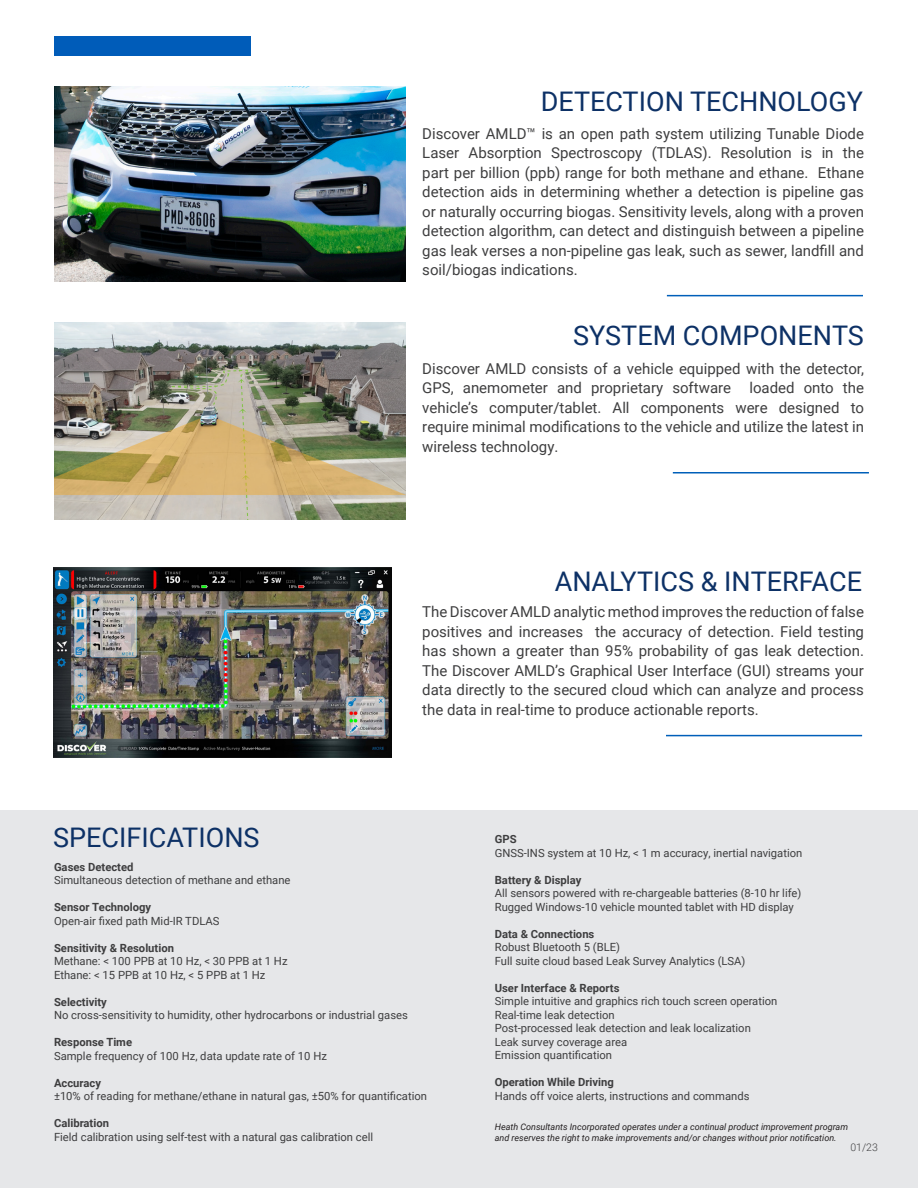
<style>
.page{position:relative;width:918px;height:1188px;background:#fff}
.page>*{position:absolute;margin:0;border:0;box-sizing:border-box;transform-origin:0 0}
.Subtitle_1{font:27px "Roboto";color:#0d3166}
.Body_Text_1_Left{font:15px/19.5px "Roboto";color:#3e3e3f;text-align:justify}
.Body_Text_1_Left-2{font:11.25px "Roboto";color:#3e3e3f}
.Body_Text_1_Left-3{font:700 11.25px "Roboto";color:#3e3e3f}
.Body_Text_1_Left-4{font:300 10.5px "Roboto";color:#3e3e3f}
.t1{font:italic 9px/10.8px "Roboto";color:#231f20}
</style>
<div class="page">
<div style="left:0;top:810px;width:918px;height:378px;background:#e6e7e9"></div>
<div style="left:54px;top:36px;width:196px;height:19px;background:#005cb9"></div>
<hr style="left:667px;top:295px;width:196px;height:1px;background:#005fb9">
<img style="left:53px;top:567px;width:339px;height:190px">
<img style="left:54px;top:322px;width:351px;height:198px">
<hr style="left:666px;top:735px;width:196px;height:1px;background:#005fb9">
<hr style="left:673px;top:472px;width:196px;height:2px;background:#005fb9">
<img style="left:54px;top:87px;width:351px;height:194px">
<p class="Subtitle_1" style="left:541px;top:82px;width:324px">DETECTION TECHNOLOGY</p>
<p class="Body_Text_1_Left" style="left:422px;top:123px;width:443px">Discover AMLD™ is an open path system utilizing Tunable Diode Laser Absorption Spectroscopy (TDLAS). Resolution is in the part per billion (ppb) range for both methane and ethane. Ethane detection aids in determining whether a detection is pipeline gas or naturally occurring biogas. Sensitivity levels, along with a proven detection algorithm, can detect and distinguish between a pipeline gas leak verses a non-pipeline gas leak, such as sewer, landfill and soil/biogas indications.</p>
<p class="Subtitle_1" style="left:573px;top:317px;width:292px">SYSTEM COMPONENTS</p>
<p class="Body_Text_1_Left" style="left:422px;top:358px;width:443px">Discover AMLD consists of a vehicle equipped with the detector, GPS, anemometer and proprietary software loaded onto the vehicle’s computer/tablet. All components were designed to require minimal modifications to the vehicle and utilize the latest in wireless technology.</p>
<p class="Subtitle_1" style="left:555px;top:562px;width:309px">ANALYTICS &amp; INTERFACE</p>
<p class="Body_Text_1_Left" style="left:422px;top:602px;width:443px">The Discover AMLD analytic method improves the reduction of false positives and increases the accuracy of detection. Field testing has shown a greater than 95% probability of gas leak detection.<br>The Discover AMLD’s Graphical User Interface (GUI) streams your data directly to the secured cloud which can analyze and process the data in real-time to produce actionable reports.</p>
<p class="Subtitle_1" style="left:53px;top:818px;width:208px">SPECIFICATIONS</p>
<p class="Body_Text_1_Left-3" style="left:54px;top:859px;width:81px">Gases Detected</p>
<p class="Body_Text_1_Left-2" style="left:54px;top:873px;width:238px">Simultaneous detection of methane and ethane</p>
<p class="Body_Text_1_Left-3" style="left:54px;top:900px;width:99px">Sensor Technology</p>
<p class="Body_Text_1_Left-2" style="left:54px;top:913px;width:167px">Open-air fixed path Mid-IR TDLAS</p>
<p class="Body_Text_1_Left-3" style="left:54px;top:940px;width:122px">Sensitivity &amp; Resolution</p>
<p class="Body_Text_1_Left-2" style="left:54px;top:954px;width:235px">Methane: &lt; 100 PPB at 10 Hz, &lt; 30 PPB at 1 Hz</p>
<p class="Body_Text_1_Left-2" style="left:54px;top:967px;width:213px">Ethane: &lt; 15 PPB at 10 Hz, &lt; 5 PPB at 1 Hz</p>
<p class="Body_Text_1_Left-3" style="left:54px;top:994px;width:54px">Selectivity</p>
<p class="Body_Text_1_Left-2" style="left:54px;top:1008px;width:355px">No cross-sensitivity to humidity, other hydrocarbons or industrial gases</p>
<p class="Body_Text_1_Left-3" style="left:54px;top:1035px;width:80px">Response Time</p>
<p class="Body_Text_1_Left-2" style="left:54px;top:1048px;width:275px">Sample frequency of 100 Hz, data update rate of 10 Hz</p>
<p class="Body_Text_1_Left-3" style="left:54px;top:1075px;width:49px">Accuracy</p>
<p class="Body_Text_1_Left-2" style="left:54px;top:1089px;width:375px">±10% of reading for methane/ethane in natural gas, ±50% for quantification</p>
<p class="Body_Text_1_Left-3" style="left:54px;top:1116px;width:57px">Calibration</p>
<p class="Body_Text_1_Left-2" style="left:54px;top:1129px;width:321px">Field calibration using self-test with a natural gas calibration cell</p>
<p class="Body_Text_1_Left-3" style="left:495px;top:831px;width:23px">GPS</p>
<p class="Body_Text_1_Left-2" style="left:495px;top:845px;width:309px">GNSS-INS system at 10 Hz, &lt; 1 m accuracy, inertial navigation</p>
<p class="Body_Text_1_Left-3" style="left:495px;top:872px;width:88px">Battery &amp; Display</p>
<p class="Body_Text_1_Left-2" style="left:495px;top:885px;width:308px">All sensors powered with re-chargeable batteries (8-10 hr life)</p>
<p class="Body_Text_1_Left-2" style="left:495px;top:899px;width:301px">Rugged Windows-10 vehicle mounted tablet with HD display</p>
<p class="Body_Text_1_Left-3" style="left:495px;top:926px;width:101px">Data &amp; Connections</p>
<p class="Body_Text_1_Left-2" style="left:495px;top:939px;width:127px">Robust Bluetooth 5 (BLE)</p>
<p class="Body_Text_1_Left-2" style="left:495px;top:953px;width:252px">Full suite cloud based Leak Survey Analytics (LSA)</p>
<p class="Body_Text_1_Left-3" style="left:495px;top:980px;width:126px">User Interface &amp; Reports</p>
<p class="Body_Text_1_Left-2" style="left:495px;top:993px;width:284px">Simple intuitive and graphics rich touch screen operation</p>
<p class="Body_Text_1_Left-2" style="left:495px;top:1007px;width:122px">Real-time leak detection</p>
<p class="Body_Text_1_Left-2" style="left:495px;top:1020px;width:258px">Post-processed leak detection and leak localization</p>
<p class="Body_Text_1_Left-2" style="left:495px;top:1034px;width:134px">Leak survey coverage area</p>
<p class="Body_Text_1_Left-2" style="left:495px;top:1047px;width:119px">Emission quantification</p>
<p class="Body_Text_1_Left-3" style="left:495px;top:1074px;width:121px">Operation While Driving</p>
<p class="Body_Text_1_Left-2" style="left:495px;top:1088px;width:256px">Hands off voice alerts, instructions and commands</p>
<p class="t1" style="left:495px;top:1121px;width:355px">Heath Consultants Incorporated operates under a continual product improvement program and reserves the right to make improvements and/or changes without prior notification.</p>
<p class="Body_Text_1_Left-4" style="left:850px;top:1140px;width:29px">01/23</p>
</div>
